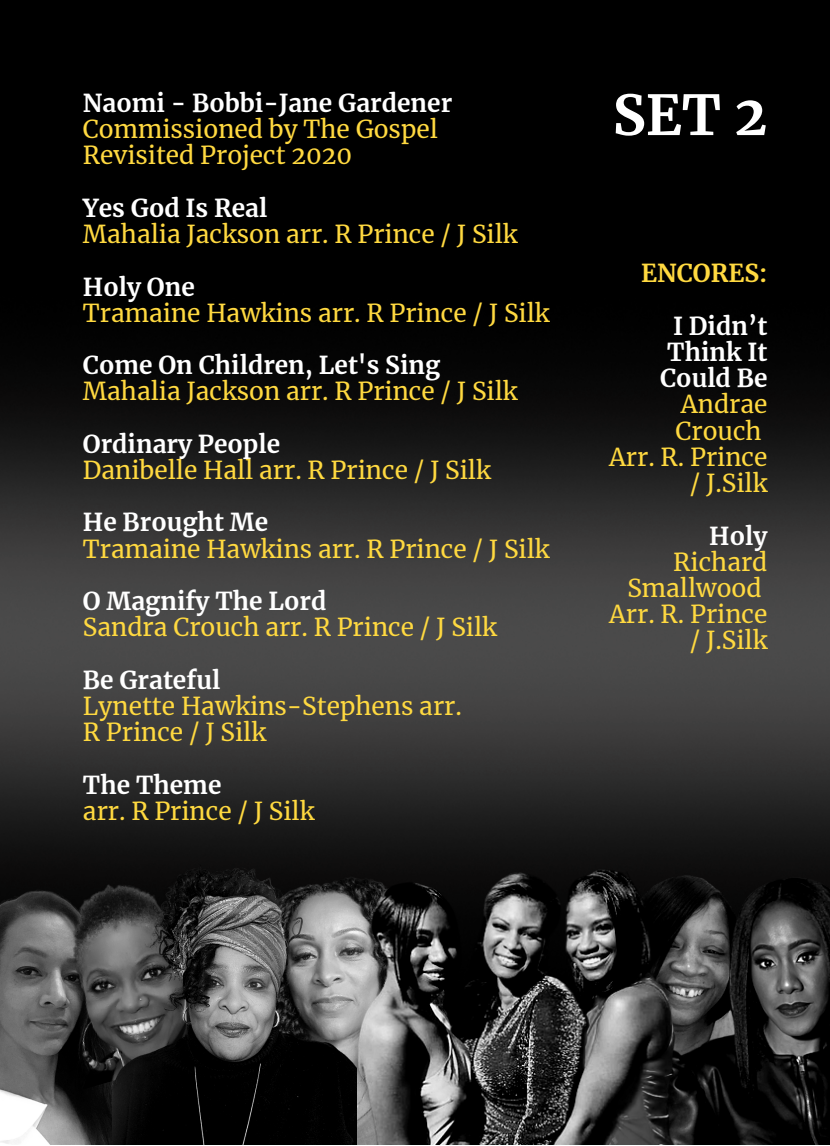
<style>
.page{position:relative;width:830px;height:1146px;background:#fff}
.page>*{position:absolute;margin:0;border:0;box-sizing:border-box;transform-origin:0 0}
.t1{font:700 55.12px "Merriweather";color:#fff}
.t2{font:24.5px/26.2px "Merriweather";color:#ffd940}
.t3{font:700 24.5px/26.2px "Merriweather";color:#fff;text-align:center}
.t4{font:700 24.5px "Merriweather";color:#ffd940}
</style>
<div class="page">
<div style="left:0;top:0;width:829px;height:1143px;background:#000"></div>
<img style="left:0;top:389px;width:829px;height:492px">
<img style="left:0;top:891px;width:112px;height:253px">
<img style="left:29px;top:857px;width:83px;height:233px">
<img style="left:149px;top:751px;width:369px;height:101px">
<img style="left:112px;top:852px;width:243px;height:292px">
<img style="left:658px;top:835px;width:171px;height:309px">
<img style="left:355px;top:848px;width:335px;height:296px">
<p class="t3" style="left:83px;top:90px;width:371px">Naomi - Bobbi-Jane Gardener</p>
<p class="t2" style="left:83px;top:116px;width:356px">Commissioned by The Gospel<br>Revisited Project 2020</p>
<p class="t3" style="left:83px;top:195px;width:186px">Yes God Is Real</p>
<p class="t2" style="left:83px;top:221px;width:436px">Mahalia Jackson arr. R Prince / J Silk</p>
<p class="t3" style="left:83px;top:274px;width:113px">Holy One</p>
<p class="t2" style="left:83px;top:300px;width:468px">Tramaine Hawkins arr. R Prince / J Silk</p>
<p class="t3" style="left:83px;top:352px;width:359px">Come On Children, Let's Sing</p>
<p class="t2" style="left:83px;top:378px;width:436px">Mahalia Jackson arr. R Prince / J Silk</p>
<p class="t3" style="left:83px;top:431px;width:199px">Ordinary People</p>
<p class="t2" style="left:83px;top:457px;width:409px">Danibelle Hall arr. R Prince / J Silk</p>
<p class="t3" style="left:83px;top:510px;width:187px">He Brought Me</p>
<p class="t2" style="left:83px;top:536px;width:468px">Tramaine Hawkins arr. R Prince / J Silk</p>
<p class="t3" style="left:83px;top:588px;width:245px">O Magnify The Lord</p>
<p class="t2" style="left:83px;top:614px;width:415px">Sandra Crouch arr. R Prince / J Silk</p>
<p class="t3" style="left:83px;top:667px;width:139px">Be Grateful</p>
<p class="t2" style="left:83px;top:693px;width:380px">Lynette Hawkins-Stephens arr.<br>R Prince / J Silk</p>
<p class="t3" style="left:83px;top:772px;width:140px">The Theme</p>
<p class="t2" style="left:83px;top:798px;width:233px">arr. R Prince / J Silk</p>
<h1 class="t1" style="left:612px;top:81px;width:156px">SET 2</h1>
<p class="t4" style="left:641px;top:258px;width:128px">ENCORES:</p>
<p class="t3" style="left:660px;top:313px;width:109px">I Didn’t<br>Think It<br>Could Be</p>
<p class="t2" style="left:609px;top:392px;width:160px;text-align:right">Andrae<br>Crouch<br>Arr. R. Prince / J.Silk</p>
<p class="t3" style="left:709px;top:523px;width:60px">Holy</p>
<p class="t2" style="left:609px;top:549px;width:160px;text-align:right">Richard<br>Smallwood<br>Arr. R. Prince / J.Silk</p>
</div>
